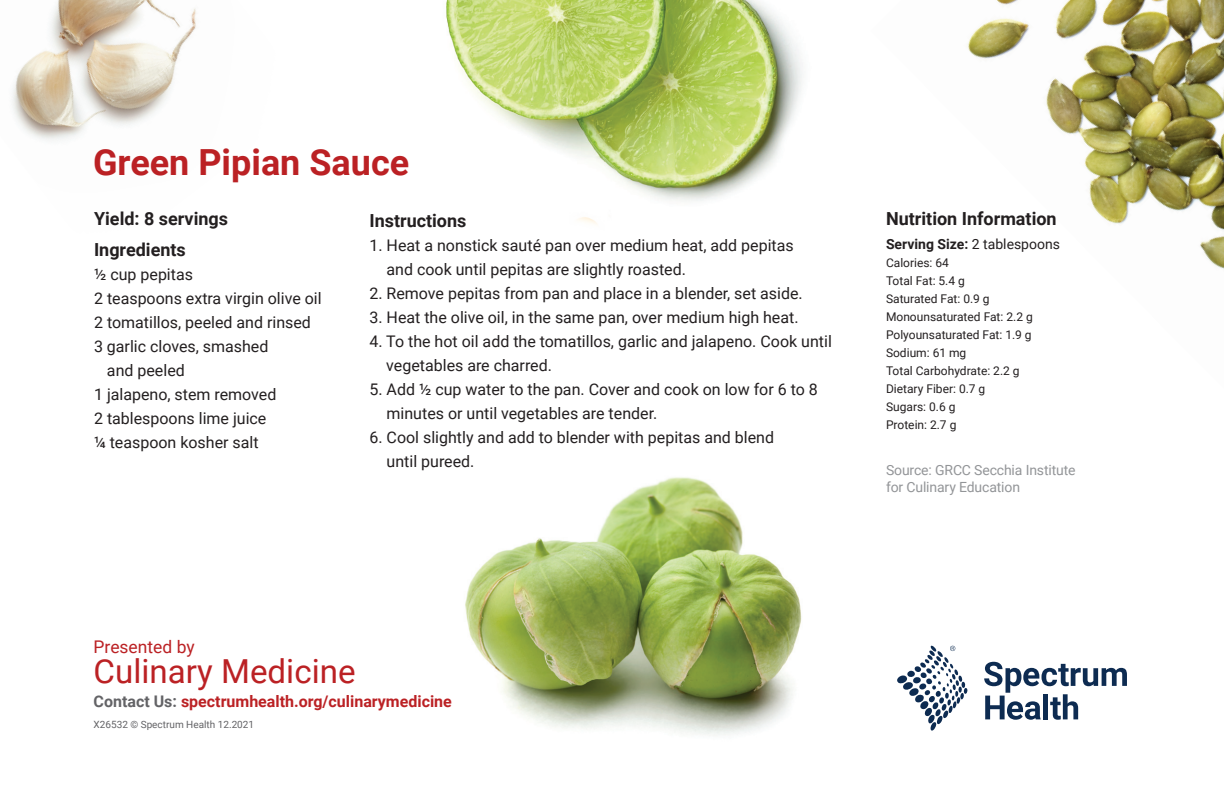
<style>
.page{position:relative;width:1224px;height:792px;background:#fff}
.page>*{position:absolute;margin:0;border:0;box-sizing:border-box;transform-origin:0 0}
.t1{font:700 36px "Roboto";color:#bb2124}
.t2{font:33.2px "Roboto";color:#bb2124}
.t3{font:700 18px/31px "Roboto";color:#231f20}
.t4{font:17.4px "Roboto";color:#bb2124}
.t5{font:16px/24px "Roboto";color:#231f20}
.t6{font:700 16px "Roboto";color:#bb2124}
.t7{font:14px/16.8px "Roboto";letter-spacing:-.01em;color:#939598}
.t8{font:700 14px "Roboto";color:#231f20}
.t9{font:12px/18px "Roboto";color:#231f20}
.t10{font:10px "Roboto";color:#636366}
.s1{font-weight:400}
.s2{color:#636366}
</style>
<div class="page">
<img style="left:12px;top:0;width:184px;height:140px">
<img style="left:465px;top:477px;width:337px;height:258px">
<img style="left:968px;top:0;width:256px;height:269px">
<img style="left:446px;top:0;width:357px;height:224px">
<svg style="left:984px;top:662px;width:143px;height:58px"></svg>
<svg style="left:897px;top:646px;width:71px;height:85px"></svg>
<h1 class="t1" style="left:93px;top:137px;width:318px">Green Pipian Sauce</h1>
<p class="t3" style="left:94px;top:203px;width:136px">Yield: 8 servings<br>Ingredients</p>
<p class="t5" style="left:94px;top:262px;width:101px">½ cup pepitas</p>
<p class="t5" style="left:94px;top:286px;width:229px">2 teaspoons extra virgin olive oil</p>
<p class="t5" style="left:94px;top:310px;width:218px">2 tomatillos, peeled and rinsed</p>
<p class="t5" style="left:94px;top:334px;width:176px">3 garlic cloves, smashed</p>
<p class="t5" style="left:107px;top:358px;width:79px">and peeled</p>
<p class="t5" style="left:94px;top:382px;width:184px">1 jalapeno, stem removed</p>
<p class="t5" style="left:94px;top:406px;width:174px">2 tablespoons lime juice</p>
<p class="t5" style="left:94px;top:430px;width:166px">¼ teaspoon kosher salt</p>
<p class="t3" style="left:369px;top:204px;width:99px">Instructions</p>
<p class="t5" style="left:387px;top:233px;width:409px;text-indent:-17px">1. Heat a nonstick sauté pan over medium heat, add pepitas and cook until pepitas are slightly roasted.</p>
<p class="t5" style="left:369px;top:281px;width:435px">2. Remove pepitas from pan and place in a blender, set aside.</p>
<p class="t5" style="left:369px;top:305px;width:431px">3. Heat the olive oil, in the same pan, over medium high heat.</p>
<p class="t5" style="left:386px;top:329px;width:447px;text-indent:-17px">4. To the hot oil add the tomatillos, garlic and jalapeno. Cook until vegetables are charred.</p>
<p class="t5" style="left:387px;top:377px;width:433px;text-indent:-17px">5. Add ½ cup water to the pan. Cover and cook on low for 6 to 8 minutes or until vegetables are tender.</p>
<p class="t5" style="left:387px;top:425px;width:389px;text-indent:-17px">6. Cool slightly and add to blender with pepitas and blend until pureed.</p>
<p class="t3" style="left:886px;top:203px;width:172px">Nutrition Information</p>
<p class="t8" style="left:886px;top:235px;width:176px">Serving Size: <span class="s1">2 tablespoons</span></p>
<p class="t9" style="left:886px;top:254px;width:148px">Calories: 64<br>Total Fat: 5.4 g<br>Saturated Fat: 0.9 g<br>Monounsaturated Fat: 2.2 g<br>Polyounsaturated Fat: 1.9 g<br>Sodium: 61 mg<br>Total Carbohydrate: 2.2 g<br>Dietary Fiber: 0.7 g<br>Sugars: 0.6 g<br>Protein: 2.7 g</p>
<p class="t7" style="left:886px;top:461px;width:191px">Source: GRCC Secchia Institute for Culinary Education</p>
<p class="t4" style="left:94px;top:634px;width:103px">Presented by</p>
<h2 class="t2" style="left:94px;top:648px;width:263px">Culinary Medicine</h2>
<p class="t6" style="left:94px;top:690px;width:360px"><span class="s2">Contact Us:</span> spectrumhealth.org/culinarymedicine</p>
<p class="t10" style="left:94px;top:718px;width:162px">X26532 © Spectrum Health 12.2021</p>
</div>
